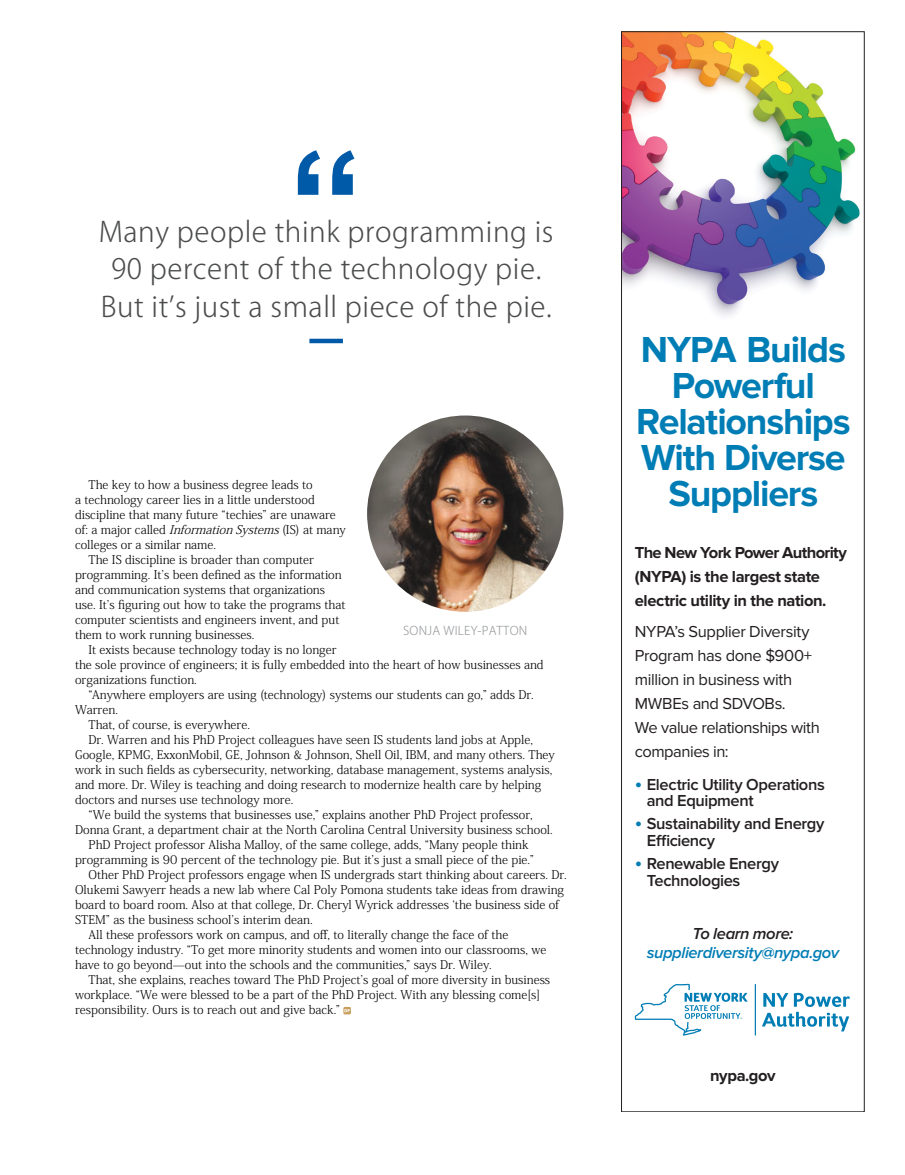
<style>
.page{position:relative;width:905px;height:1175px;background:#fff}
.page>*{position:absolute;margin:0;border:0;box-sizing:border-box;transform-origin:0 0}
.t1{font:700 37.5px/36px "Proxima Nova";letter-spacing:-.03em;color:#007db5;text-align:center}
.t2{font:300 27.9px/37.5px "Koz Go Pr 6 N";letter-spacing:.02em;color:#4b4c4d;text-align:center}
.t3{font:16.5px/24px "Proxima Nova";letter-spacing:-.025em;color:#231f20}
.t4{font:600 16.5px/16.5px "Proxima Nova";letter-spacing:-.025em;color:#231f20}
.t5{font:700 16.5px/24px "Proxima Nova";letter-spacing:-.025em;color:#231f20}
.t6{font:italic 600 16.5px "Proxima Nova";letter-spacing:-.025em;color:#007db5}
.t7{font:italic 600 16.5px "Proxima Nova";letter-spacing:-.025em;color:#231f20}
.t8{font:300 12px "Koz Min Pr 6 N";color:#000002}
.t9{font:300 12px "Koz Go Pr 6 N";letter-spacing:.02em;color:#939598}
.s1{font-style:italic}
.s2{font-size:21px;color:#007db5}
</style>
<div class="page">
<img style="left:623px;top:34px;width:237px;height:282px">
<svg style="left:762px;top:992px;width:87px;height:39px"></svg>
<hr style="left:754px;top:984px;width:2px;height:51px;background:#007db5">
<svg style="left:634px;top:983px;width:113px;height:52px"></svg>
<div style="left:621px;top:32px;width:243px;height:1080px;border:1px solid #231f20"></div>
<svg style="left:343px;top:1006px;width:8px;height:8px"></svg>
<svg style="left:344px;top:1009px;width:6px;height:3px"></svg>
<hr style="left:309px;top:339px;width:34px;height:4px;background:#015aa8">
<svg style="left:298px;top:150px;width:56px;height:45px"></svg>
<img style="left:367px;top:415px;width:196px;height:197px;border-radius:98px">
<h2 class="t2" style="left:99px;top:213px;width:456px">Many people think programming is<br>90 percent of the technology pie.<br>But it’s just a small piece of the pie.</h2>
<p class="t8" style="left:88px;top:478px;width:226px">The key to how a business degree leads to</p>
<p class="t8" style="left:75px;top:493px;width:241px">a technology career lies in a little understood</p>
<p class="t8" style="left:75px;top:508px;width:262px">discipline that many future “techies” are unaware</p>
<p class="t8" style="left:75px;top:523px;width:272px">of: a major called <span class="s1">InformationSystems</span>(IS) at many</p>
<p class="t8" style="left:75px;top:538px;width:142px">colleges or a similar name.</p>
<p class="t8" style="left:88px;top:553px;width:227px">The IS discipline is broader than computer</p>
<p class="t8" style="left:75px;top:568px;width:268px">programming. It’s been defined as the information</p>
<p class="t8" style="left:75px;top:583px;width:251px">and communication systems that organizations</p>
<p class="t8" style="left:75px;top:598px;width:272px">use. It’s figuring out how to take the programs that</p>
<p class="t8" style="left:75px;top:613px;width:266px">computer scientists and engineers invent, and put</p>
<p class="t8" style="left:75px;top:628px;width:181px">them to work running businesses.</p>
<p class="t8" style="left:88px;top:643px;width:249px">It exists because technology today is no longer</p>
<p class="t8" style="left:75px;top:658px;width:470px">the sole province of engineers; it is fully embedded into the heart of how businesses and</p>
<p class="t8" style="left:75px;top:673px;width:123px">organizations function.</p>
<p class="t8" style="left:88px;top:688px;width:446px">“Anywhere employers are using (technology) systems our students can go,” adds Dr.</p>
<p class="t8" style="left:75px;top:703px;width:44px">Warren.</p>
<p class="t8" style="left:88px;top:718px;width:163px">That, of course, is everywhere.</p>
<p class="t8" style="left:88px;top:733px;width:446px">Dr. Warren and his PhD Project colleagues have seen IS students land jobs at Apple,</p>
<p class="t8" style="left:75px;top:748px;width:481px">Google, KPMG, ExxonMobil, GE, Johnson &amp; Johnson, Shell Oil, IBM, and many others. They</p>
<p class="t8" style="left:75px;top:763px;width:478px">work in such fields as cybersecurity, networking, database management, systems analysis,</p>
<p class="t8" style="left:75px;top:778px;width:468px">and more. Dr. Wiley is teaching and doing research to modernize health care by helping</p>
<p class="t8" style="left:75px;top:793px;width:220px">doctors and nurses use technology more.</p>
<p class="t8" style="left:88px;top:808px;width:445px">“We build the systems that businesses use,” explains another PhD Project professor,</p>
<p class="t8" style="left:75px;top:823px;width:479px">Donna Grant, a department chair at the North Carolina Central University business school.</p>
<p class="t8" style="left:88px;top:838px;width:441px">PhD Project professor Alisha Malloy, of the same college, adds, “Many people think</p>
<p class="t8" style="left:75px;top:853px;width:460px">programming is 90 percent of the technology pie. But it’s just a small piece of the pie.”</p>
<p class="t8" style="left:88px;top:868px;width:479px">Other PhD Project professors engage when IS undergrads start thinking about careers. Dr.</p>
<p class="t8" style="left:75px;top:883px;width:490px">Olukemi Sawyerr heads a new lab where Cal Poly Pomona students take ideas from drawing</p>
<p class="t8" style="left:75px;top:898px;width:486px">board to board room. Also at that college, Dr. Cheryl Wyrick addresses ‘the business side of</p>
<p class="t8" style="left:75px;top:913px;width:239px">STEM” as the business school’s interim dean.</p>
<p class="t8" style="left:88px;top:928px;width:421px">All these professors work on campus, and off, to literally change the face of the</p>
<p class="t8" style="left:75px;top:943px;width:473px">technology industry. “To get more minority students and women into our classrooms, we</p>
<p class="t8" style="left:75px;top:958px;width:418px">have to go beyond—out into the schools and the communities,” says Dr. Wiley.</p>
<p class="t8" style="left:88px;top:973px;width:463px">That, she explains, reaches toward The PhD Project’s goal of more diversity in business</p>
<p class="t8" style="left:75px;top:988px;width:467px">workplace. “We were blessed to be a part of the PhD Project. With any blessing come[s]</p>
<p class="t8" style="left:75px;top:1003px;width:266px">responsibility. Ours is to reach out and give back.”</p>
<p class="t9" style="left:403px;top:624px;width:126px">SONJA WILEY-PATTON</p>
<h1 class="t1" style="left:636px;top:332px;width:216px">NYPA Builds<br>Powerful<br>Relationships<br>With Diverse<br>Suppliers</h1>
<h3 class="t5" style="left:634px;top:540px;width:214px">The New York Power Authority (NYPA) is the largest state electric utility in the nation.</h3>
<h3 class="t3" style="left:634px;top:619px;width:186px">NYPA’s Supplier Diversity<br>Program has done $900+ million in business with<br>MWBEs and SDVOBs.<br>We value relationships with companies in:</h3>
<h3 class="t4" style="left:646px;top:776px;width:180px;text-indent:-12px"><span class="s2">•</span> Electric Utility Operations and Equipment</h3>
<h3 class="t4" style="left:646px;top:816px;width:179px;text-indent:-12px"><span class="s2">•</span> Sustainability and Energy<br>Efficiency</h3>
<h3 class="t4" style="left:646px;top:855px;width:134px;text-indent:-12px"><span class="s2">•</span> Renewable Energy<br>Technologies</h3>
<h3 class="t7" style="left:692px;top:924px;width:102px">To learn more:</h3>
<h3 class="t6" style="left:646px;top:943px;width:194px">supplierdiversity@nypa.gov</h3>
<h3 class="t5" style="left:710px;top:1063px;width:67px">nypa.gov</h3>
</div>
